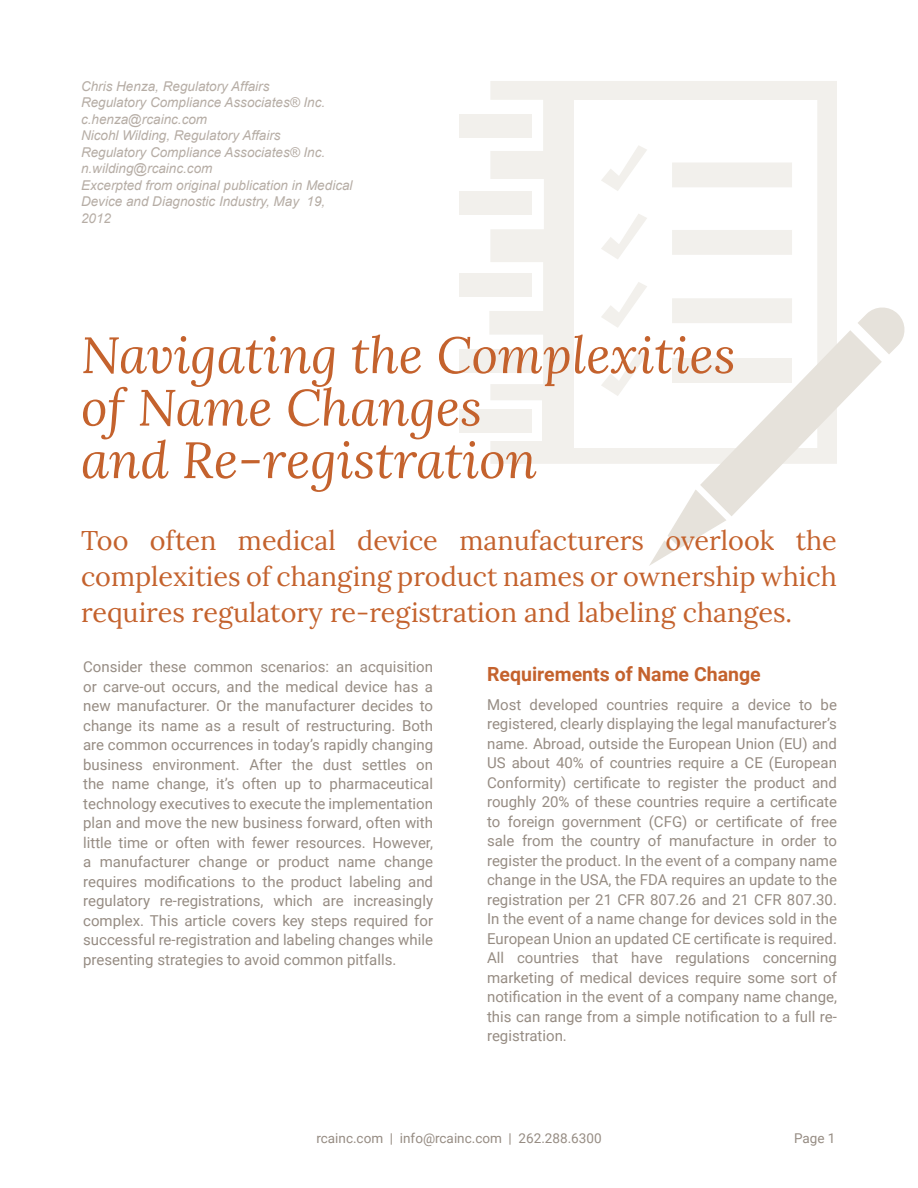
<style>
.page{position:relative;width:918px;height:1188px;background:#fff}
.page>*{position:absolute;margin:0;border:0;box-sizing:border-box;transform-origin:0 0}
.Headline{font:italic 51px/52.5px "Lora";color:#c4622d}
.Headline-2{font:27px/36px "Lora";color:#c4622d;text-align:justify}
.Subhead{font:700 19.5px "Roboto";color:#c4622d}
.Body_Copy{font:15px/19.5px "Roboto";color:#968c83;text-align:justify}
.Author_1st_Page{font:italic 13.5px/16.5px "Arial";color:#b6ada5}
.t1{font:13.5px "Roboto";color:#968c83}
</style>
<div class="page">
<div style="left:459px;top:114px;width:73px;height:24px;background:#f2f0ec"></div>
<div style="left:459px;top:191px;width:73px;height:24px;background:#f2f0ec"></div>
<div style="left:459px;top:273px;width:73px;height:24px;background:#f2f0ec"></div>
<div style="left:459px;top:349px;width:73px;height:24px;background:#f2f0ec"></div>
<div style="left:459px;top:409px;width:73px;height:24px;background:#f2f0ec"></div>
<svg style="left:489px;top:81px;width:348px;height:383px"></svg>
<svg style="left:601px;top:145px;width:46px;height:46px"></svg>
<svg style="left:601px;top:214px;width:46px;height:46px"></svg>
<svg style="left:601px;top:282px;width:46px;height:46px"></svg>
<svg style="left:601px;top:350px;width:46px;height:46px"></svg>
<svg style="left:700px;top:305px;width:205px;height:211px"></svg>
<svg style="left:649px;top:489px;width:77px;height:77px"></svg>
<p class="Author_1st_Page" style="left:81px;top:78px;width:246px">Chris Henza, Regulatory Affairs<br>Regulatory Compliance Associates® Inc. c.henza@rcainc.com</p>
<p class="Author_1st_Page" style="left:81px;top:128px;width:246px">Nicohl Wilding, Regulatory Affairs<br>Regulatory Compliance Associates® Inc. n.wilding@rcainc.com</p>
<p class="Author_1st_Page" style="left:81px;top:177px;width:273px">Excerpted from original publication in Medical<br>Device and Diagnostic Industry, May 19,<br>2012</p>
<p class="Headline" style="left:81px;top:328px;width:656px">Navigating the Complexities of Name Changes</p>
<p class="Headline" style="left:81px;top:433px;width:458px">and Re-registration</p>
<p class="Headline-2" style="left:81px;top:521px;width:757px">Too often medical device manufacturers overlook the complexities of changing product names or ownership which requires regulatory re-registration and labeling changes.</p>
<p class="Body_Copy" style="left:83px;top:657px;width:351px">Consider these common scenarios: an acquisition or carve-out occurs, and the medical device has a new manufacturer. Or the manufacturer decides to change its name as a result of restructuring. Both are common occurrences in today’s rapidly changing business environment. After the dust settles on the name change, it’s often up to pharmaceutical technology executives to execute the implementation plan and move the new business forward, often with little time or often with fewer resources. However, a manufacturer change or product name change requires modifications to the product labeling and regulatory re-registrations, which are increasingly complex. This article covers key steps required for successful re-registration and labeling changes while presenting strategies to avoid common pitfalls.</p>
<p class="Subhead" style="left:487px;top:661px;width:275px">Requirements of Name Change</p>
<p class="Body_Copy" style="left:487px;top:694px;width:351px">Most developed countries require a device to be registered, clearly displaying the legal manufacturer’s name. Abroad, outside the European Union (EU) and US about 40% of countries require a CE (European Conformity) certificate to register the product and roughly 20% of these countries require a certificate to foreign government (CFG) or certificate of free sale from the country of manufacture in order to register the product. In the event of a company name change in the USA, the FDA requires an update to the registration per 21 CFR 807.26 and 21 CFR 807.30.<br>In the event of a name change for devices sold in the European Union an updated CE certificate is required.<br>All countries that have regulations concerning marketing of medical devices require some sort of notification in the event of a company name change, this can range from a simple notification to a full re&shy;registration.</p>
<p class="t1" style="left:316px;top:1129px;width:287px">rcainc.com | info@rcainc.com | 262.288.6300</p>
<p class="t1" style="left:794px;top:1129px;width:43px">Page 1</p>
</div>
